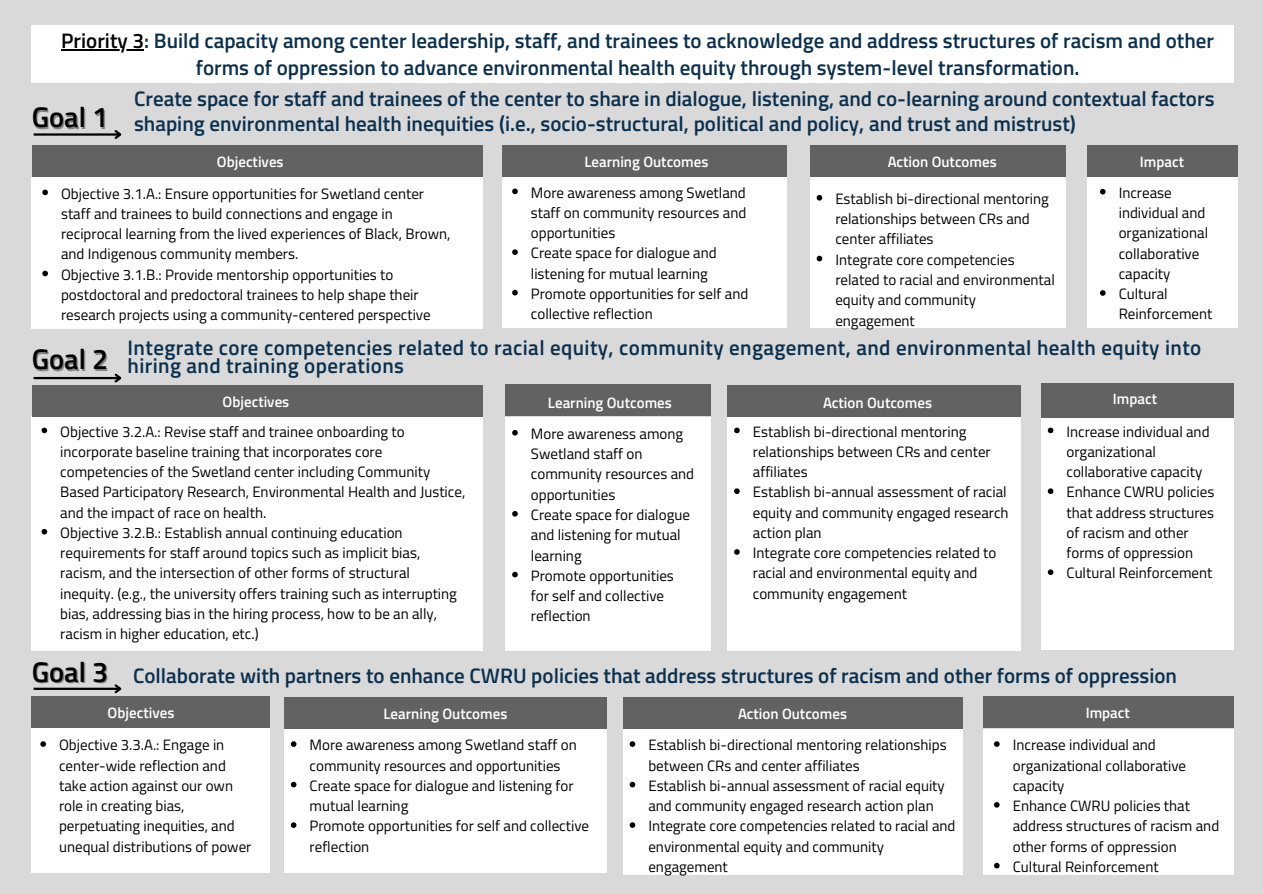
<style>
.page{position:relative;width:1263px;height:894px;background:#fff}
.page>*{position:absolute;margin:0;border:0;box-sizing:border-box;transform-origin:0 0}
.t1{font:600 28.5px "Titillium Web";color:#000}
.t2{font:600 21px/27px "Titillium Web";color:#0a304e;text-align:center}
.t3{font:600 21px/18px "Titillium Web";letter-spacing:.02em;color:#0a304e}
.t4{font:15px/20.2px "Titillium Web";color:#000}
.t5{font:600 15px "Titillium Web";color:#fff}
.s1{color:#000}
</style>
<div class="page">
<div style="left:0;top:0;width:1263px;height:893px;background:#d9d9d9"></div>
<div style="left:32px;top:177px;width:451px;height:152px;background:#fff"></div>
<div style="left:32px;top:25px;width:1202px;height:58px;background:#fff"></div>
<div style="left:32px;top:145px;width:451px;height:32px;background:#626262"></div>
<hr style="left:61px;top:49px;width:83px;height:1px;background:#000">
<div style="left:502px;top:145px;width:285px;height:32px;background:#626262"></div>
<div style="left:810px;top:145px;width:255px;height:32px;background:#626262"></div>
<div style="left:1087px;top:145px;width:150px;height:32px;background:#626262"></div>
<div style="left:1087px;top:177px;width:150px;height:151px;background:#fff"></div>
<svg style="left:42px;top:189px;width:6px;height:6px"></svg>
<svg style="left:42px;top:270px;width:6px;height:6px"></svg>
<svg style="left:1100px;top:189px;width:6px;height:5px"></svg>
<svg style="left:1100px;top:290px;width:6px;height:6px"></svg>
<div style="left:810px;top:177px;width:255px;height:151px;background:#fff"></div>
<svg style="left:817px;top:195px;width:5px;height:5px"></svg>
<svg style="left:817px;top:256px;width:5px;height:5px"></svg>
<div style="left:502px;top:177px;width:285px;height:151px;background:#fff"></div>
<svg style="left:512px;top:188px;width:6px;height:6px"></svg>
<svg style="left:512px;top:249px;width:6px;height:6px"></svg>
<svg style="left:512px;top:290px;width:6px;height:5px"></svg>
<div style="left:1041px;top:414px;width:192px;height:235px;background:#fff"></div>
<svg style="left:1048px;top:427px;width:5px;height:6px"></svg>
<svg style="left:1048px;top:488px;width:5px;height:6px"></svg>
<svg style="left:1048px;top:569px;width:5px;height:6px"></svg>
<div style="left:32px;top:416px;width:451px;height:234px;background:#fff"></div>
<svg style="left:42px;top:427px;width:5px;height:6px"></svg>
<svg style="left:42px;top:528px;width:5px;height:6px"></svg>
<div style="left:32px;top:385px;width:451px;height:32px;background:#626262"></div>
<div style="left:505px;top:417px;width:206px;height:233px;background:#fff"></div>
<div style="left:505px;top:384px;width:206px;height:32px;background:#626262"></div>
<div style="left:727px;top:417px;width:294px;height:233px;background:#fff"></div>
<div style="left:727px;top:385px;width:294px;height:32px;background:#626262"></div>
<div style="left:1041px;top:382px;width:192px;height:35px;background:#626262"></div>
<svg style="left:512px;top:430px;width:6px;height:5px"></svg>
<svg style="left:512px;top:511px;width:6px;height:5px"></svg>
<svg style="left:512px;top:571px;width:6px;height:6px"></svg>
<svg style="left:734px;top:427px;width:6px;height:6px"></svg>
<svg style="left:734px;top:488px;width:6px;height:6px"></svg>
<svg style="left:734px;top:549px;width:6px;height:5px"></svg>
<div style="left:983px;top:729px;width:251px;height:145px;background:#fff"></div>
<svg style="left:994px;top:741px;width:6px;height:5px"></svg>
<svg style="left:994px;top:802px;width:6px;height:5px"></svg>
<svg style="left:994px;top:862px;width:6px;height:6px"></svg>
<div style="left:32px;top:724px;width:238px;height:148px;background:#fff"></div>
<svg style="left:40px;top:741px;width:6px;height:5px"></svg>
<div style="left:32px;top:696px;width:238px;height:31px;background:#626262"></div>
<div style="left:284px;top:724px;width:323px;height:148px;background:#fff"></div>
<div style="left:284px;top:697px;width:323px;height:31px;background:#626262"></div>
<div style="left:623px;top:729px;width:339px;height:145px;background:#fff"></div>
<div style="left:623px;top:697px;width:339px;height:31px;background:#626262"></div>
<div style="left:983px;top:696px;width:251px;height:31px;background:#626262"></div>
<svg style="left:291px;top:741px;width:5px;height:5px"></svg>
<svg style="left:291px;top:781px;width:5px;height:6px"></svg>
<svg style="left:291px;top:822px;width:5px;height:5px"></svg>
<svg style="left:630px;top:741px;width:5px;height:5px"></svg>
<svg style="left:630px;top:781px;width:5px;height:6px"></svg>
<svg style="left:630px;top:822px;width:5px;height:5px"></svg>
<hr style="left:34px;top:687px;width:86px;height:2px;background:#000">
<svg style="left:113px;top:684px;width:9px;height:10px"></svg>
<hr style="left:34px;top:133px;width:86px;height:3px;background:#000">
<svg style="left:113px;top:130px;width:9px;height:9px"></svg>
<hr style="left:34px;top:377px;width:86px;height:2px;background:#000">
<svg style="left:113px;top:373px;width:9px;height:10px"></svg>
<p class="t2" style="left:61px;top:27px;width:1154px"><span class="s1">Priority 3</span>: Build capacity among center leadership, staff, and trainees to acknowledge and address structures of racism and other forms of oppression to advance environmental health equity through system-level transformation.</p>
<p class="t2" style="left:134px;top:86px;width:1082px;line-height:24.8px;text-align:left">Create space for staff and trainees of the center to share in dialogue, listening, and co-learning around contextual factors shaping environmental health inequities (i.e., socio-structural, political and policy, and trust and mistrust)</p>
<p class="t5" style="left:217px;top:150px;width:68px">Objectives</p>
<p class="t5" style="left:584px;top:150px;width:126px">Learning Outcomes</p>
<p class="t5" style="left:888px;top:150px;width:111px">Action Outcomes</p>
<p class="t5" style="left:1140px;top:150px;width:46px">Impact</p>
<p class="t1" style="left:32px;top:95px;width:78px">Goal 1</p>
<p class="t4" style="left:61px;top:183px;width:391px">Objective 3.1.A.: Ensure opportunities for Swetland center staff and trainees to build connections and engage in reciprocal learning from the lived experiences of Black, Brown, and Indigenous community members.</p>
<p class="t4" style="left:61px;top:264px;width:371px">Objective 3.1.B.: Provide mentorship opportunities to postdoctoral and predoctoral trainees to help shape their research projects using a community-centered perspective</p>
<p class="t4" style="left:531px;top:182px;width:217px;text-align:justify">More awareness among Swetland staff on community resources and opportunities</p>
<p class="t4" style="left:531px;top:242px;width:187px">Create space for dialogue and listening for mutual learning</p>
<p class="t4" style="left:531px;top:283px;width:219px">Promote opportunities for self and collective reflection</p>
<p class="t4" style="left:835px;top:188px;width:215px">Establish bi-directional mentoring relationships between CRs and center affiliates</p>
<p class="t4" style="left:835px;top:249px;width:221px">Integrate core competencies related to racial and environmental equity and community engagement</p>
<p class="t4" style="left:1119px;top:182px;width:91px">Increase individual and organizational collaborative capacity</p>
<p class="t4" style="left:1119px;top:283px;width:95px">Cultural<br>Reinforcement</p>
<p class="t1" style="left:32px;top:337px;width:78px">Goal 2</p>
<p class="t3" style="left:128px;top:338px;width:1075px">Integrate core competencies related to racial equity, community engagement, and environmental health equity into hiring and training operations</p>
<p class="t5" style="left:223px;top:390px;width:68px">Objectives</p>
<p class="t5" style="left:548px;top:390px;width:126px">Learning Outcomes</p>
<p class="t5" style="left:823px;top:390px;width:111px">Action Outcomes</p>
<p class="t5" style="left:1113px;top:387px;width:46px">Impact</p>
<p class="t4" style="left:531px;top:423px;width:165px">More awareness among<br>Swetland staff on community resources and opportunities</p>
<p class="t4" style="left:531px;top:504px;width:161px">Create space for dialogue and listening for mutual learning</p>
<p class="t4" style="left:531px;top:565px;width:145px">Promote opportunities for self and collective reflection</p>
<p class="t4" style="left:60px;top:421px;width:407px">Objective 3.2.A.: Revise staff and trainee onboarding to incorporate baseline training that incorporates core competencies of the Swetland center including Community Based Participatory Research, Environmental Health and Justice, and the impact of race on health.</p>
<p class="t4" style="left:60px;top:522px;width:398px">Objective 3.2.B.: Establish annual continuing education requirements for staff around topics such as implicit bias, racism, and the intersection of other forms of structural inequity. (e.g., the university offers training such as interrupting bias, addressing bias in the hiring process, how to be an ally, racism in higher education, etc.)</p>
<p class="t4" style="left:753px;top:421px;width:239px">Establish bi-directional mentoring relationships between CRs and center affiliates</p>
<p class="t4" style="left:753px;top:481px;width:257px">Establish bi-annual assessment of racial equity and community engaged research action plan</p>
<p class="t4" style="left:753px;top:542px;width:245px">Integrate core competencies related to racial and environmental equity and community engagement</p>
<p class="t4" style="left:1066px;top:421px;width:145px">Increase individual and organizational collaborative capacity</p>
<p class="t4" style="left:1066px;top:481px;width:149px">Enhance CWRU policies that address structures of racism and other forms of oppression</p>
<p class="t4" style="left:1066px;top:562px;width:147px">Cultural Reinforcement</p>
<p class="t1" style="left:32px;top:649px;width:78px">Goal 3</p>
<p class="t2" style="left:133px;top:661px;width:1045px">Collaborate with partners to enhance CWRU policies that address structures of racism and other forms of oppression</p>
<p class="t5" style="left:108px;top:701px;width:68px">Objectives</p>
<p class="t5" style="left:383px;top:701px;width:126px">Learning Outcomes</p>
<p class="t5" style="left:738px;top:701px;width:111px">Action Outcomes</p>
<p class="t5" style="left:1086px;top:701px;width:46px">Impact</p>
<p class="t4" style="left:310px;top:734px;width:269px">More awareness among Swetland staff on community resources and opportunities</p>
<p class="t4" style="left:310px;top:774px;width:266px">Create space for dialogue and listening for mutual learning</p>
<p class="t4" style="left:310px;top:815px;width:281px">Promote opportunities for self and collective reflection</p>
<p class="t4" style="left:59px;top:734px;width:194px">Objective 3.3.A.: Engage in center-wide reflection and take action against our own role in creating bias, perpetuating inequities, and unequal distributions of power</p>
<p class="t4" style="left:648px;top:734px;width:300px">Establish bi-directional mentoring relationships between CRs and center affiliates</p>
<p class="t4" style="left:648px;top:774px;width:298px">Establish bi-annual assessment of racial equity and community engaged research action plan</p>
<p class="t4" style="left:648px;top:815px;width:309px">Integrate core competencies related to racial and environmental equity and community engagement</p>
<p class="t4" style="left:1013px;top:734px;width:175px">Increase individual and organizational collaborative capacity</p>
<p class="t4" style="left:1013px;top:795px;width:208px">Enhance CWRU policies that address structures of racism and other forms of oppression</p>
<p class="t4" style="left:1013px;top:855px;width:147px">Cultural Reinforcement</p>
</div>
